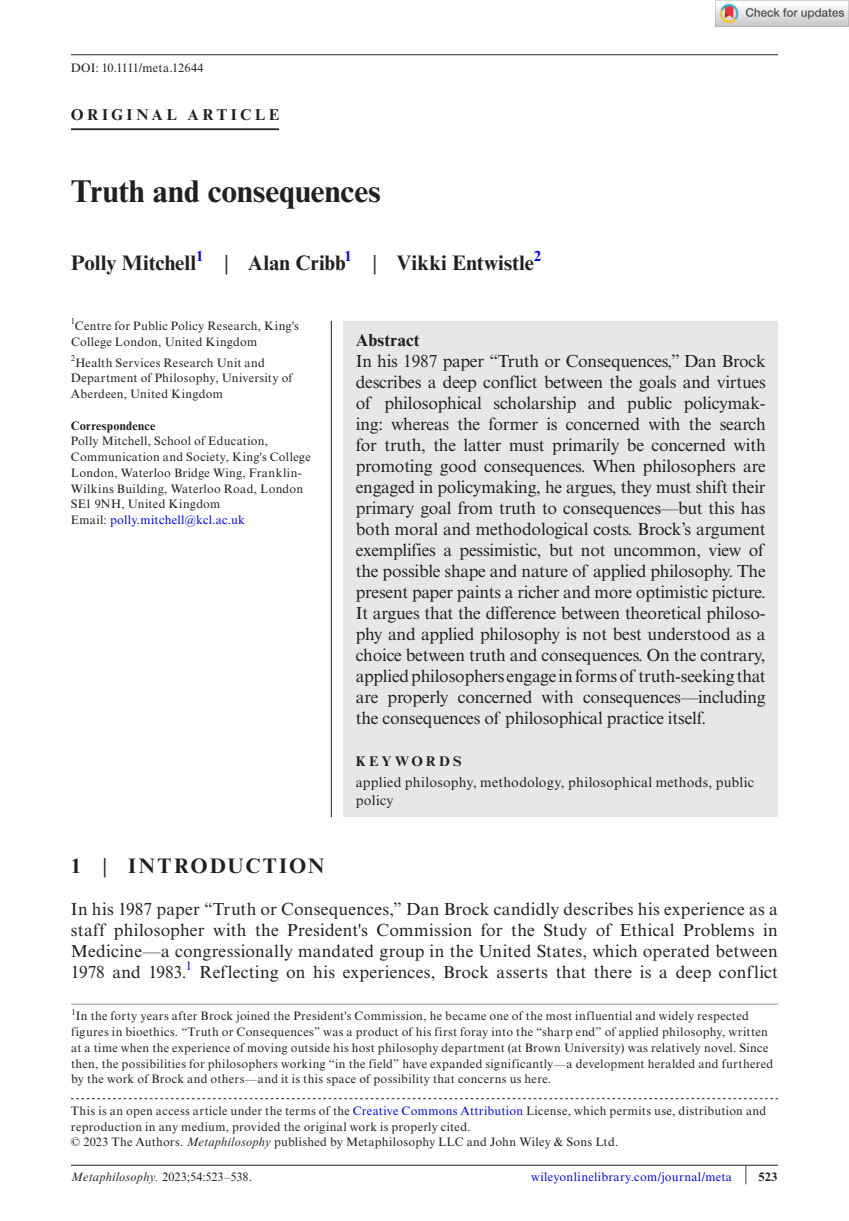
<style>
.page{position:relative;width:849px;height:1221px;background:#fff}
.page>*{position:absolute;margin:0;border:0;box-sizing:border-box;transform-origin:0 0}
.t1{font:700 31.5px "Times New Roman MT Std";color:#231f20}
.t2{font:700 21px "Times New Roman MT Std";letter-spacing:.01em;color:#231f20}
.t3{font:700 21px "Times New Roman MT Std";letter-spacing:.085em;color:#231f20}
.t4{font:17.5px/21px "Times New Roman MT Std";letter-spacing:.005em;color:#231f20;text-align:justify}
.t5{font:700 17.5px "Times New Roman MT Std";letter-spacing:.005em;color:#231f20}
.t6{font:700 15.75px "Times New Roman MT Std";letter-spacing:.22em;color:#231f20}
.t7{font:700 14.7px "Times New Roman MT Std";color:#00f}
.t8{font:14px/17.5px "Times New Roman MT Std";letter-spacing:.02em;color:#231f20}
.t9{font:700 14px "Times New Roman MT Std";letter-spacing:.23em;color:#231f20}
.t10{font:12.25px/15.8px "Times New Roman MT Std";letter-spacing:.025em;color:#231f20}
.t11{font:12.25px "Times New Roman MT Std";letter-spacing:.025em;color:#00f}
.t12{font:12.25px "Times New Roman MT Std";letter-spacing:.005em;color:#231f20}
.t13{font:700 12.25px "Times New Roman MT Std";letter-spacing:.02em;color:#231f20}
.t14{font:8.58px "Times New Roman MT Std";color:#231f20}
.s1{font-weight:400}
.s2{color:#00f}
.s3{font-style:italic}
.s4{font-size:20.3px;color:#231f20}
.s5{font-weight:700;color:#231f20}
</style>
<div class="page">
<hr style="left:71px;top:1164px;width:706px;height:1px;background:#231f20">
<hr style="left:71px;top:1003px;width:706px;height:1px;background:#939598">
<hr style="left:71px;top:128px;width:208px;height:2px;background:#231f20">
<hr style="left:71px;top:54px;width:706px;height:1px;background:#231f20">
<svg style="left:71px;top:1098px;width:706px;height:1px"></svg>
<div style="left:343px;top:321px;width:434px;height:495px;background:#e6e7e9"></div>
<hr style="left:331px;top:321px;width:1px;height:496px;background:#231f20">
<img style="left:715px;top:0;width:133px;height:26px">
<p class="t10" style="left:71px;top:60px;width:134px">DOI: 10.1111/meta.12644</p>
<p class="t6" style="left:71px;top:104px;width:210px">ORIGINAL ARTICLE</p>
<h1 class="t1" style="left:71px;top:172px;width:311px">Truth and consequences</h1>
<p class="t2" style="left:71px;top:250px;width:127px">Polly Mitchell</p>
<p class="t7" style="left:196px;top:247px;width:9px">1</p>
<p class="t2" style="left:224px;top:250px;width:123px"><span class="s1">|</span> Alan Cribb</p>
<p class="t7" style="left:344px;top:247px;width:9px">1</p>
<p class="t2" style="left:373px;top:250px;width:162px"><span class="s1">|</span> Vikki Entwistle</p>
<p class="t7" style="left:533px;top:247px;width:9px">2</p>
<p class="t10" style="left:71px;top:318px;width:229px"><sup>1</sup>Centre for Public Policy Research, King's<br>College London, United Kingdom</p>
<p class="t14" style="left:71px;top:353px;width:6px">2</p>
<p class="t10" style="left:71px;top:354px;width:223px;text-indent:4px">Health Services Research Unit and<br>Department of Philosophy, University of<br>Aberdeen, United Kingdom</p>
<p class="t13" style="left:71px;top:418px;width:86px">Correspondence</p>
<p class="t10" style="left:71px;top:433px;width:241px">Polly Mitchell, School of Education, Communication and Society, King's College London, Waterloo Bridge Wing, Franklin-Wilkins Building, Waterloo Road, London SE1 9NH, United Kingdom<br>Email: <span class="s2">polly.mitchell@kcl.ac.uk</span></p>
<p class="t5" style="left:356px;top:329px;width:65px">Abstract</p>
<p class="t4" style="left:356px;top:350px;width:411px">In his 1987 paper “Truth or Consequences,” Dan Brock describes a deep conflict between the goals and virtues of philosophical scholarship and public policymak&shy;ing: whereas the former is concerned with the search for truth, the latter must primarily be concerned with promoting good consequences. When philosophers are engaged in policymaking, he argues, they must shift their primary goal from truth to consequences—but this has both moral and methodological costs. Brock’s argument exemplifies a pessimistic, but not uncommon, view of the possible shape and nature of applied philosophy. The present paper paints a richer and more optimistic picture.<br>It argues that the difference between theoretical philoso&shy;phy and applied philosophy is not best understood as a choice between truth and consequences. On the contrary, applied philosophers engage in forms of truth-seeking that are properly concerned with consequences—including the consequences of philosophical practice itself.</p>
<p class="t9" style="left:356px;top:752px;width:107px">KEYWORDS</p>
<p class="t8" style="left:356px;top:773px;width:399px">applied philosophy, methodology, philosophical methods, public policy</p>
<p class="t3" style="left:71px;top:853px;width:255px">1 <span class="s1">|</span> INTRODUCTION</p>
<p class="t4" style="left:71px;top:898px;width:708px">In his 1987 paper “Truth or Consequences,” Dan Brock candidly describes his experience as a staff philosopher with the President's Commission for the Study of Ethical Problems in Medicine—a congressionally mandated group in the United States, which operated between 1978 and 1983.</p>
<p class="t11" style="left:186px;top:959px;width:8px">1</p>
<p class="t4" style="left:199px;top:961px;width:580px">Reflecting on his experiences, Brock asserts that there is a deep conflict</p>
<p class="t10" style="left:71px;top:1008px;width:703px"><sup>1</sup>In the forty years after Brock joined the President's Commission, he became one of the most influential and widely respected figures in bioethics. “Truth or Consequences” was a product of his first foray into the “sharp end” of applied philosophy, written at a time when the experience of moving outside his host philosophy department (at Brown University) was relatively novel. Since then, the possibilities for philosophers working “in the field” have expanded significantly—a development heralded and furthered by the work of Brock and others—and it is this space of possibility that concerns us here.</p>
<p class="t10" style="left:71px;top:1102px;width:696px">This is an open access article under the terms of the <span class="s2">Creative Commons Attribution</span> License, which permits use, distribution and reproduction in any medium, provided the original work is properly cited.<br>© 2023 The Authors. <span class="s3">Metaphilosophy</span> published by Metaphilosophy LLC and John Wiley &amp; Sons Ltd.</p>
<p class="t12" style="left:71px;top:1170px;width:182px"><span class="s3">Metaphilosophy.</span> 2023;54:523–538.</p>
<p class="t11" style="left:531px;top:1170px;width:248px">wileyonlinelibrary.com/journal/meta <span class="s4">|</span> <span class="s5">523</span></p>
</div>
